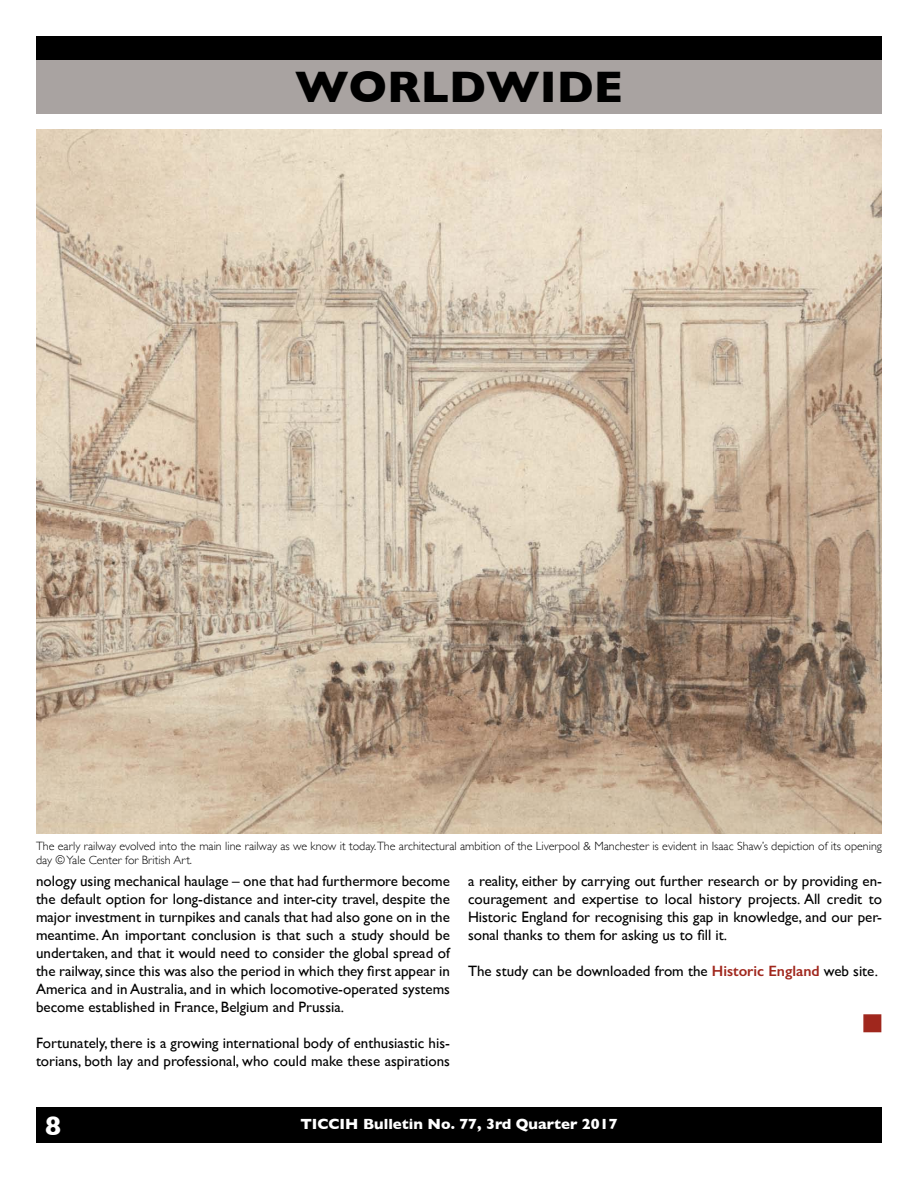
<style>
.page{position:relative;width:918px;height:1188px;background:#fff}
.page>*{position:absolute;margin:0;border:0;box-sizing:border-box;transform-origin:0 0}
.t1{font:700 45px "Gill Sans";color:#000}
.t2{font:700 27px "Gill Sans";color:#fff}
.t3{font:15px/18px "Gill Sans";color:#000;text-align:justify}
.t4{font:700 15px "Gill Sans";color:#fff}
.t5{font:300 12px/14.4px "Gill Sans";color:#000}
.s1{font-weight:600;color:#a0271d}
</style>
<div class="page">
<div style="left:37px;top:37px;width:844px;height:25px;background:#000"></div>
<div style="left:36px;top:36px;width:846px;height:27px;border:2px solid #000"></div>
<div style="left:37px;top:1108px;width:844px;height:34px;background:#000"></div>
<div style="left:36px;top:1107px;width:846px;height:36px;border:2px solid #000"></div>
<div style="left:36px;top:60px;width:846px;height:54px;background:#a9a3a1"></div>
<div style="left:863px;top:1014px;width:18px;height:18px;background:#a0271d;border:2px solid #a0271d"></div>
<img style="left:36px;top:129px;width:845px;height:704px">
<h1 class="t1" style="left:295px;top:51px;width:329px">WORLDWIDE</h1>
<p class="t5" style="left:36px;top:838px;width:848px">The early railway evolved into the main line railway as we know it today. The architectural ambition of the Liverpool &amp; Manchester is evident in Isaac Shaw’s depiction of its opening day © Yale Center for British Art.</p>
<p class="t3" style="left:36px;top:872px;width:416px">nology using mechanical haulage – one that had furthermore become the default option for long-distance and inter-city travel, despite the major investment in turnpikes and canals that had also gone on in the meantime. An important conclusion is that such a study should be undertaken, and that it would need to consider the global spread of the railway, since this was also the period in which they first appear in America and in Australia, and in which locomotive-operated systems become established in France, Belgium and Prussia.</p>
<p class="t3" style="left:36px;top:1034px;width:416px">Fortunately, there is a growing international body of enthusiastic his&shy;torians, both lay and professional, who could make these aspirations</p>
<p class="t3" style="left:468px;top:872px;width:416px">a reality, either by carrying out further research or by providing en&shy;couragement and expertise to local history projects. All credit to Historic England for recognising this gap in knowledge, and our per&shy;sonal thanks to them for asking us to fill it.</p>
<p class="t3" style="left:468px;top:962px;width:412px">The study can be downloaded from the <span class="s1">Historic England</span> web site.</p>
<h2 class="t2" style="left:45px;top:1104px;width:18px">8</h2>
<p class="t4" style="left:300px;top:1112px;width:319px">TICCIH Bulletin No. 77, 3rd Quarter 2017</p>
</div>
